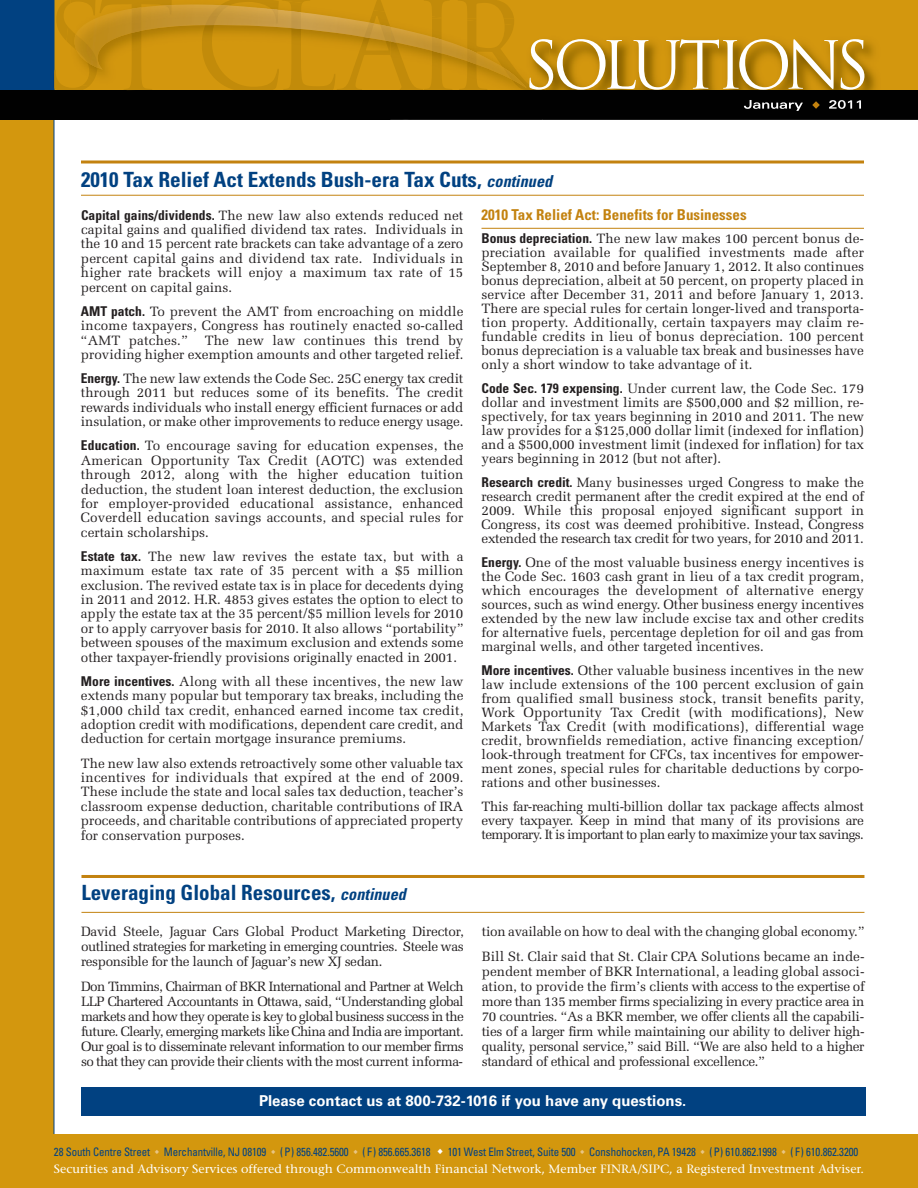
<style>
.page{position:relative;width:918px;height:1188px;background:#fff}
.page>*{position:absolute;margin:0;border:0;box-sizing:border-box;transform-origin:0 0}
.t1{font:64.5px "Trajan";letter-spacing:-.11em;color:#fff;scale:.96 1}
.t2{font:700 condensed 21px "Univers";color:#014181}
.t3{font:700 15px "Univers";color:#fff}
.t4{font:700 condensed 15px "Univers";color:#c3820f}
.t5{font:13.5px/14.1px "Melior";color:#231f20;text-align:justify}
.t6{font:13.5px/24.8px "Melior";letter-spacing:-.02em;color:#231f20}
.t7{font:12px "Stone Serif";color:#fff;scale:1.04 1}
.t8{font:condensed 11.7px "Univers";letter-spacing:-.005em;color:#014181;scale:.93 1}
.s1{font-style:italic;font-size:16.5px}
.s2{font-family:"Univers";font-weight:700;font-stretch:condensed}
.s3{color:#e9c583}
.s4{color:#fff}
</style>
<div class="page">
<div style="left:81px;top:1087px;width:784px;height:29px;background:#014181"></div>
<div style="left:0;top:115px;width:54px;height:1061px;background:#d3970e"></div>
<div style="left:0;top:0;width:918px;height:90px;background:#d3970e"></div>
<div style="left:0;top:0;width:54px;height:90px;background:#014181"></div>
<hr style="left:54px;top:0;width:1px;height:1185px;background:#014181">
<div style="left:0;top:1134px;width:918px;height:54px;background:#d3970e"></div>
<hr style="left:482px;top:228px;width:382px;height:1px;background:#c3820f">
<svg style="left:55px;top:5px;width:7px;height:85px"></svg>
<hr style="left:54px;top:0;width:1px;height:92px;background:#013a77">
<div style="left:0;top:90px;width:918px;height:30px;background:#010101"></div>
<svg style="left:202px;top:0;width:312px;height:90px"></svg>
<img style="left:82px;top:4px;width:309px;height:66px">
<img style="left:74px;top:5px;width:98px;height:63px">
<img style="left:205px;top:5px;width:74px;height:21px">
<img style="left:290px;top:10px;width:12px;height:20px">
<img style="left:363px;top:22px;width:28px;height:20px">
<img style="left:546px;top:119px;width:372px;height:1px">
<img style="left:552px;top:41px;width:324px;height:49px">
<img style="left:391px;top:19px;width:161px;height:71px">
<img style="left:391px;top:89px;width:32px;height:1px">
<img style="left:424px;top:89px;width:29px;height:1px">
<img style="left:431px;top:19px;width:12px;height:8px">
<img style="left:458px;top:19px;width:85px;height:71px">
<img style="left:391px;top:119px;width:155px;height:1px">
<img style="left:391px;top:27px;width:136px;height:62px">
<img style="left:391px;top:27px;width:6px;height:16px">
<img style="left:432px;top:36px;width:10px;height:18px">
<img style="left:467px;top:48px;width:60px;height:41px">
<img style="left:744px;top:100px;width:59px;height:11px">
<svg style="left:812px;top:101px;width:8px;height:8px"></svg>
<img style="left:829px;top:100px;width:32px;height:9px">
<hr style="left:81px;top:195px;width:783px;height:1px;background:#c3820f">
<svg style="left:81px;top:160px;width:783px;height:4px;background:#d1a14a"></svg>
<hr style="left:81px;top:912px;width:783px;height:1px;background:#c3820f">
<hr style="left:81px;top:875px;width:783px;height:3px;background:#c3820f">
<h1 class="t1" style="left:523px;top:29px;width:362px">SOLUTIONS</h1>
<h2 class="t2" style="left:81px;top:172px;width:473px">2010 Tax Relief Act Extends Bush-era Tax Cuts, <span class="s1">continued</span></h2>
<p class="t5" style="left:81px;top:208px;width:384px"><span class="s2">Capital gains/dividends.</span> The new law also extends reduced net capital gains and qualified dividend tax rates. Individuals in the 10 and 15 percent rate brackets can take advantage of a zero percent capital gains and dividend tax rate. Individuals in higher rate brackets will enjoy a maximum tax rate of 15 percent on capital gains.</p>
<p class="t5" style="left:81px;top:304px;width:384px"><span class="s2">AMT patch.</span> To prevent the AMT from encroaching on middle income taxpayers, Congress has routinely enacted so-called “AMT patches.” The new law continues this trend by providing higher exemption amounts and other targeted relief.</p>
<p class="t5" style="left:81px;top:371px;width:384px"><span class="s2">Energy.</span> The new law extends the Code Sec. 25C energy tax credit through 2011 but reduces some of its benefits. The credit rewards individuals who install energy efficient furnaces or add insulation, or make other improvements to reduce energy usage.</p>
<p class="t5" style="left:81px;top:438px;width:384px"><span class="s2">Education.</span> To encourage saving for education expenses, the American Opportunity Tax Credit (AOTC) was extended through 2012, along with the higher education tuition deduction, the student loan interest deduction, the exclusion for employer-provided educational assistance, enhanced Coverdell education savings accounts, and special rules for certain scholarships.</p>
<p class="t5" style="left:81px;top:549px;width:384px"><span class="s2">Estate tax.</span> The new law revives the estate tax, but with a maximum estate tax rate of 35 percent with a $5 million exclusion. The revived estate tax is in place for decedents dying in 2011 and 2012. H.R. 4853 gives estates the option to elect to apply the estate tax at the 35 percent/$5 million levels for 2010 or to apply carryover basis for 2010. It also allows “portability” between spouses of the maximum exclusion and extends some other taxpayer-friendly provisions originally enacted in 2001.</p>
<p class="t5" style="left:81px;top:674px;width:384px"><span class="s2">More incentives.</span> Along with all these incentives, the new law extends many popular but temporary tax breaks, including the $1,000 child tax credit, enhanced earned income tax credit, adoption credit with modifications, dependent care credit, and deduction for certain mortgage insurance premiums.</p>
<p class="t5" style="left:81px;top:756px;width:384px">The new law also extends retroactively some other valuable tax incentives for individuals that expired at the end of 2009.<br>These include the state and local sales tax deduction, teacher’s classroom expense deduction, charitable contributions of IRA proceeds, and charitable contributions of appreciated property for conservation purposes.</p>
<h2 class="t2" style="left:81px;top:885px;width:326px">Leveraging Global Resources, <span class="s1">continued</span></h2>
<p class="t5" style="left:81px;top:924px;width:384px;line-height:15px">David Steele, Jaguar Cars Global Product Marketing Director, outlined strategies for marketing in emerging countries. Steele was responsible for the launch of Jaguar’s new XJ sedan.</p>
<p class="t5" style="left:81px;top:979px;width:384px;line-height:15px">Don Timmins, Chairman of BKR International and Partner at Welch LLP Chartered Accountants in Ottawa, said, “Understanding global markets and how they operate is key to global business success in the future. Clearly, emerging markets like China and India are important.<br>Our goal is to disseminate relevant information to our member firms so that they can provide their clients with the most current informa-</p>
<p class="t4" style="left:482px;top:210px;width:267px">2010 Tax Relief Act: Benefits for Businesses</p>
<p class="t5" style="left:482px;top:231px;width:384px"><span class="s2">Bonus depreciation.</span> The new law makes 100 percent bonus de&shy;preciation available for qualified investments made after September 8, 2010 and before January 1, 2012. It also continues bonus depreciation, albeit at 50 percent, on property placed in service after December 31, 2011 and before January 1, 2013.<br>There are special rules for certain longer-lived and transporta&shy;tion property. Additionally, certain taxpayers may claim re&shy;fundable credits in lieu of bonus depreciation. 100 percent bonus depreciation is a valuable tax break and businesses have only a short window to take advantage of it.</p>
<p class="t5" style="left:482px;top:381px;width:384px"><span class="s2">Code Sec. 179 expensing.</span> Under current law, the Code Sec. 179 dollar and investment limits are $500,000 and $2 million, re&shy;spectively, for tax years beginning in 2010 and 2011. The new law provides for a $125,000 dollar limit (indexed for inflation) and a $500,000 investment limit (indexed for inflation) for tax years beginning in 2012 (but not after).</p>
<p class="t5" style="left:482px;top:475px;width:384px"><span class="s2">Research credit.</span> Many businesses urged Congress to make the research credit permanent after the credit expired at the end of 2009. While this proposal enjoyed significant support in Congress, its cost was deemed prohibitive. Instead, Congress extended the research tax credit for two years, for 2010 and 2011.</p>
<p class="t5" style="left:482px;top:555px;width:384px"><span class="s2">Energy.</span> One of the most valuable business energy incentives is the Code Sec. 1603 cash grant in lieu of a tax credit program, which encourages the development of alternative energy sources, such as wind energy. Other business energy incentives extended by the new law include excise tax and other credits for alternative fuels, percentage depletion for oil and gas from marginal wells, and other targeted incentives.</p>
<p class="t5" style="left:482px;top:663px;width:384px"><span class="s2">More incentives.</span> Other valuable business incentives in the new law include extensions of the 100 percent exclusion of gain from qualified small business stock, transit benefits parity, Work Opportunity Tax Credit (with modifications), New Markets Tax Credit (with modifications), differential wage credit, brownfields remediation, active financing exception/ look-through treatment for CFCs, tax incentives for empower&shy;ment zones, special rules for charitable deductions by corpo&shy;rations and other businesses.</p>
<p class="t5" style="left:482px;top:799px;width:384px">This far-reaching multi-billion dollar tax package affects almost every taxpayer. Keep in mind that many of its provisions are temporary. It is important to plan early to maximize your tax savings.</p>
<p class="t6" style="left:482px;top:919px;width:384px">tion available on how to deal with the changing global economy.”<br>Bill St. Clair said that St. Clair CPA Solutions became an inde-</p>
<p class="t5" style="left:482px;top:964px;width:384px;line-height:15px">pendent member of BKR International, a leading global associ&shy;ation, to provide the firm’s clients with access to the expertise of more than 135 member firms specializing in every practice area in 70 countries. “As a BKR member, we offer clients all the capabili&shy;ties of a larger firm while maintaining our ability to deliver high&shy;quality, personal service,” said Bill. “We are also held to a higher standard of ethical and professional excellence.”</p>
<p class="t3" style="left:259px;top:1095px;width:429px">Please contact us at 800-732-1016 if you have any questions.</p>
<p class="t8" style="left:54px;top:1147px;width:866px">28 South Centre Street <span class="s3">◆</span> Merchantville, NJ 08109 <span class="s3">◆</span> (P) 856.482.5600 <span class="s3">◆</span> ( F) 856.665.3618 <span class="s4">◆</span> 101 West Elm Street, Suite 500 <span class="s3">◆</span> Conshohocken, PA 19428 <span class="s3">◆</span> (P) 610.862.1998 <span class="s3">◆</span> ( F) 610.862.3200</p>
<p class="t7" style="left:54px;top:1164px;width:780px">Securities and Advisory Services offered through Commonwealth Financial Network, Member FINRA/SIPC, a Registered Investment Adviser.</p>
</div>
